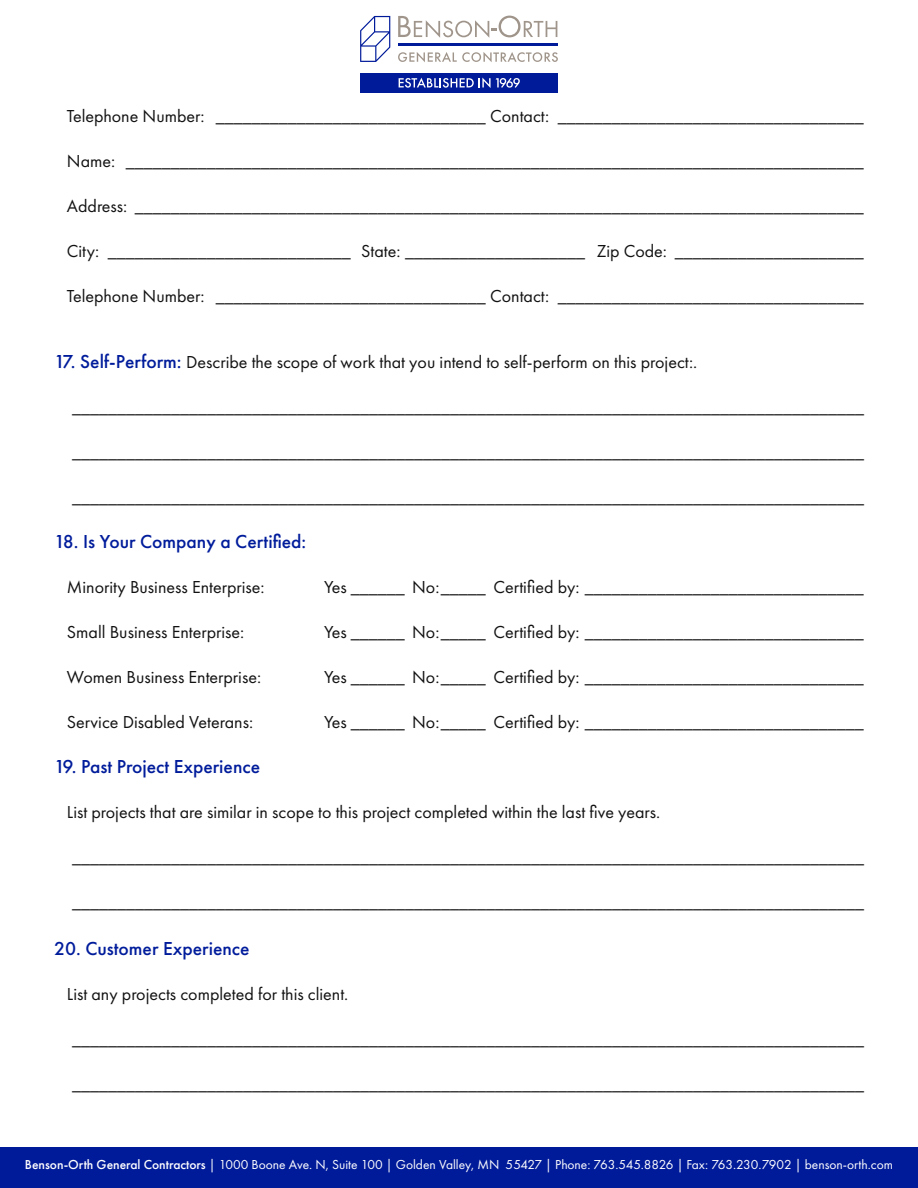
<style>
.page{position:relative;width:918px;height:1188px;background:#fff}
.page>*{position:absolute;margin:0;border:0;box-sizing:border-box;transform-origin:0 0}
.Section_header{font:500 19.5px "Futura PT";color:#001c9b}
.Form_Area{font:18px "Futura PT";color:#121212}
.Section_header-2{font:18px "Futura PT";color:#121212}
.t1{font:13.5px "Futura PT";color:#fff}
.s1{font-weight:500;font-size:19.5px;color:#001c9b}
.s2{font-weight:500}
</style>
<div class="page">
<div style="left:0;top:1148px;width:918px;height:40px;background:#001b9a"></div>
<svg style="left:398px;top:52px;width:160px;height:10px"></svg>
<svg style="left:398px;top:16px;width:159px;height:22px"></svg>
<hr style="left:398px;top:44px;width:160px;height:2px;background:#001b9a">
<svg style="left:360px;top:16px;width:30px;height:46px"></svg>
<div style="left:360px;top:73px;width:198px;height:19px;background:#001b9a"></div>
<svg style="left:399px;top:78px;width:121px;height:10px"></svg>
<p class="Form_Area" style="left:67px;top:105px;width:799px">Telephone Number: ______________________________ Contact: __________________________________</p>
<p class="Form_Area" style="left:67px;top:150px;width:799px">Name: __________________________________________________________________________________</p>
<p class="Form_Area" style="left:67px;top:195px;width:799px">Address: _________________________________________________________________________________</p>
<p class="Form_Area" style="left:67px;top:240px;width:799px">City: ___________________________ State: ____________________ Zip Code: _____________________</p>
<p class="Form_Area" style="left:67px;top:285px;width:799px">Telephone Number: ______________________________ Contact: __________________________________</p>
<p class="Section_header-2" style="left:54px;top:352px;width:645px"><span class="s1">17. Self-Perform:</span> Describe the scope of work that you intend to self-perform on this project:.</p>
<p class="Form_Area" style="left:72px;top:397px;width:793px">________________________________________________________________________________________</p>
<p class="Form_Area" style="left:72px;top:442px;width:793px">________________________________________________________________________________________</p>
<p class="Form_Area" style="left:72px;top:487px;width:793px">________________________________________________________________________________________</p>
<p class="Section_header" style="left:54px;top:530px;width:254px">18. Is Your Company a Certified:</p>
<p class="Form_Area" style="left:67px;top:577px;width:199px">Minority Business Enterprise:</p>
<p class="Form_Area" style="left:324px;top:577px;width:541px">Yes ______ No:_____ Certified by: _______________________________</p>
<p class="Form_Area" style="left:67px;top:622px;width:179px">Small Business Enterprise:</p>
<p class="Form_Area" style="left:324px;top:622px;width:541px">Yes ______ No:_____ Certified by: _______________________________</p>
<p class="Form_Area" style="left:67px;top:667px;width:196px">Women Business Enterprise:</p>
<p class="Form_Area" style="left:324px;top:667px;width:541px">Yes ______ No:_____ Certified by: _______________________________</p>
<p class="Form_Area" style="left:67px;top:712px;width:188px">Service Disabled Veterans:</p>
<p class="Form_Area" style="left:324px;top:712px;width:541px">Yes ______ No:_____ Certified by: _______________________________</p>
<p class="Section_header" style="left:54px;top:755px;width:208px">19. Past Project Experience</p>
<p class="Form_Area" style="left:67px;top:802px;width:595px">List projects that are similar in scope to this project completed within the last five years.</p>
<p class="Form_Area" style="left:72px;top:847px;width:793px">________________________________________________________________________________________</p>
<p class="Form_Area" style="left:72px;top:892px;width:793px">________________________________________________________________________________________</p>
<p class="Section_header" style="left:54px;top:937px;width:197px">20. Customer Experience</p>
<p class="Form_Area" style="left:67px;top:983px;width:283px">List any projects completed for this client.</p>
<p class="Form_Area" style="left:72px;top:1028px;width:793px">________________________________________________________________________________________</p>
<p class="Form_Area" style="left:72px;top:1073px;width:793px">________________________________________________________________________________________</p>
<p class="t1" style="left:25px;top:1157px;width:870px"><span class="s2">Benson-Orth General Contractors</span> | 1000 Boone Ave. N, Suite 100 | Golden Valley, MN 55427 | Phone: 763.545.8826 | Fax: 763.230.7902 | benson-orth.com</p>
</div>
